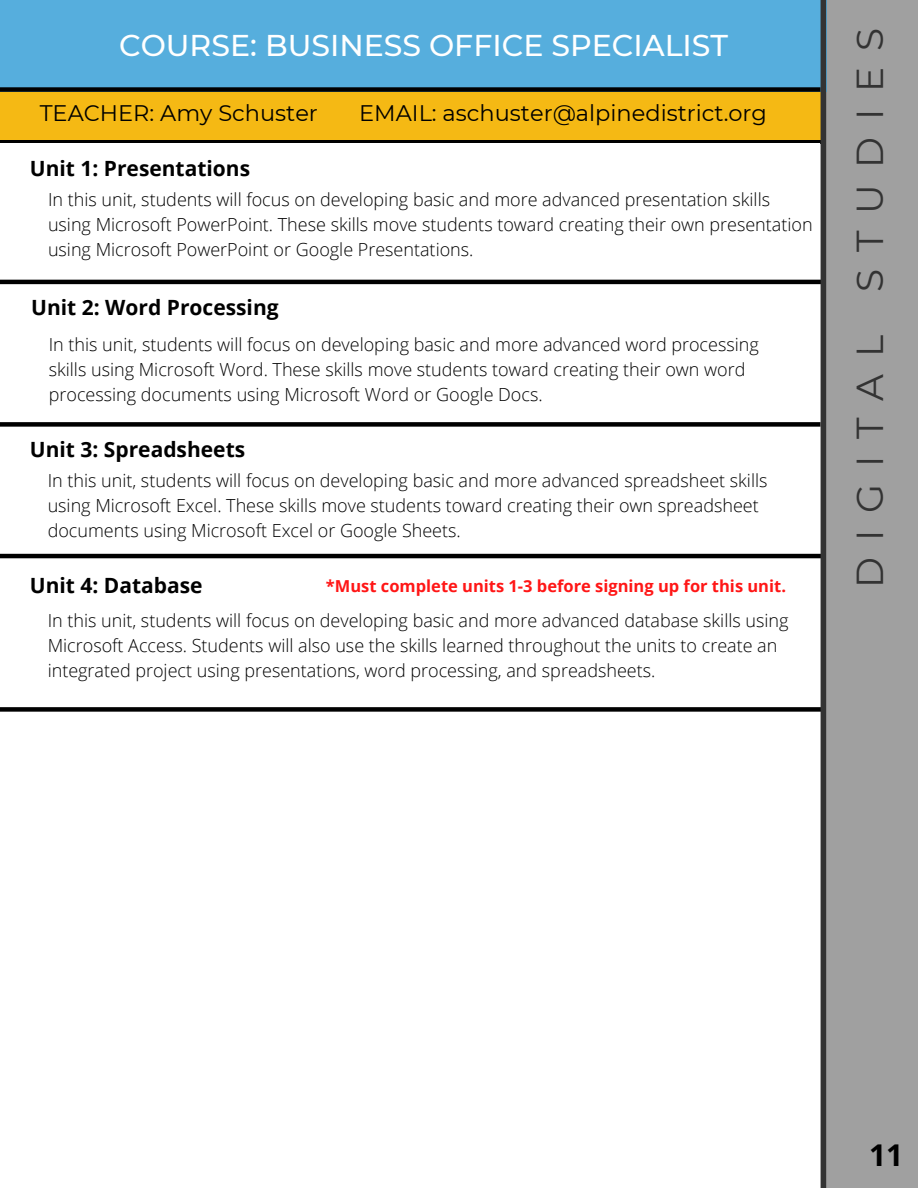
<style>
.page{position:relative;width:918px;height:1188px;background:#fff}
.page>*{position:absolute;margin:0;border:0;box-sizing:border-box;transform-origin:0 0}
.t1{font:37.5px "Montserrat";letter-spacing:.445em;color:#333}
.t2{font:500 30px "Montserrat";color:#fff}
.t3{font:700 30px "Open Sans";color:#000}
.t4{font:22.5px "Montserrat";color:#000}
.t5{font:700 21px "Open Sans";color:#000}
.t6{font:300 18px/24.8px "Open Sans";color:#000}
.t7{font:700 16.5px "Open Sans";color:#ff1616}
</style>
<div class="page">
<div style="left:826px;top:0;width:92px;height:1187px;background:#a0a0a0"></div>
<div style="left:0;top:0;width:826px;height:92px;background:#56aedd"></div>
<div style="left:0;top:87px;width:821px;height:5px;background:#000"></div>
<div style="left:0;top:139px;width:822px;height:5px;background:#000"></div>
<div style="left:0;top:92px;width:823px;height:47px;background:#f5b914"></div>
<hr style="left:0;top:554px;width:822px;height:4px;background:#000">
<hr style="left:0;top:280px;width:823px;height:4px;background:#000">
<div style="left:0;top:422px;width:821px;height:5px;background:#000"></div>
<div style="left:0;top:707px;width:823px;height:5px;background:#000"></div>
<div style="left:821px;top:0;width:5px;height:1188px;background:#333"></div>
<h1 class="t2" style="left:119px;top:27px;width:611px">COURSE: BUSINESS OFFICE SPECIALIST</h1>
<p class="t4" style="left:40px;top:100px;width:280px">TEACHER: Amy Schuster</p>
<p class="t4" style="left:359px;top:100px;width:409px">EMAIL: aschuster@alpinedistrict.org</p>
<p class="t5" style="left:30px;top:154px;width:222px">Unit 1: Presentations</p>
<h4 class="t6" style="left:48px;top:187px;width:766px">In this unit, students will focus on developing basic and more advanced presentation skills using Microsoft PowerPoint. These skills move students toward creating their own presentation using Microsoft PowerPoint or Google Presentations.</h4>
<p class="t5" style="left:31px;top:292px;width:249px">Unit 2: Word Processing</p>
<h3 class="t6" style="left:49px;top:332px;width:712px">In this unit, students will focus on developing basic and more advanced word processing skills using Microsoft Word. These skills move students toward creating their own word processing documents using Microsoft Word or Google Docs.</h3>
<p class="t5" style="left:30px;top:435px;width:217px">Unit 3: Spreadsheets</p>
<h3 class="t6" style="left:48px;top:468px;width:721px">In this unit, students will focus on developing basic and more advanced spreadsheet skills using Microsoft Excel. These skills move students toward creating their own spreadsheet documents using Microsoft Excel or Google Sheets.</h3>
<h3 class="t5" style="left:30px;top:571px;width:174px">Unit 4: Database</h3>
<p class="t7" style="left:326px;top:574px;width:462px">*Must complete units 1-3 before signing up for this unit.</p>
<h3 class="t6" style="left:48px;top:608px;width:742px">In this unit, students will focus on developing basic and more advanced database skills using<br>Microsoft Access. Students will also use the skills learned throughout the units to create an integrated project using presentations, word processing, and spreadsheets.</h3>
<h2 class="t1" style="left:847px;top:588px;width:562px;rotate:-90deg">DIGITAL STUDIES</h2>
<h5 class="t3" style="left:869px;top:1134px;width:36px">11</h5>
</div>
